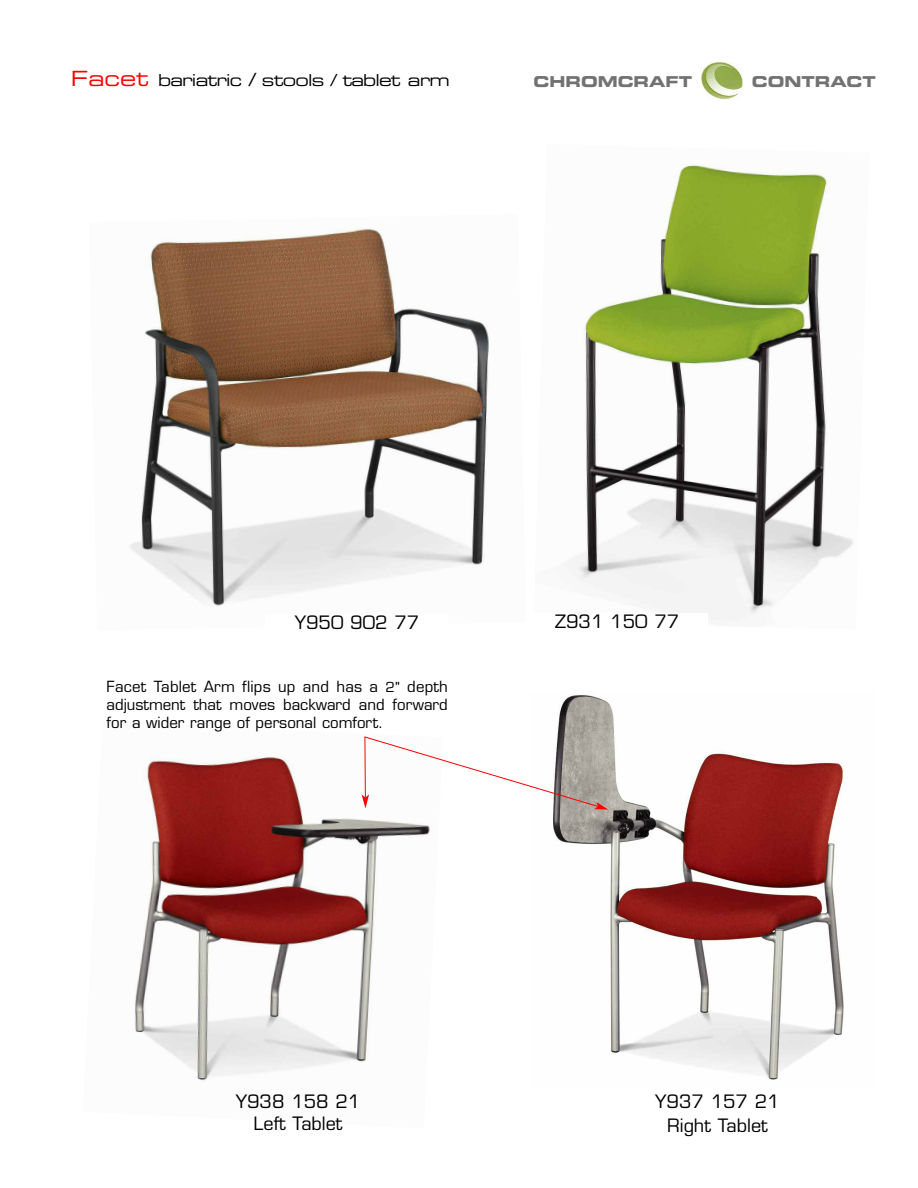
<style>
.page{position:relative;width:918px;height:1188px;background:#fff}
.page>*{position:absolute;margin:0;border:0;box-sizing:border-box;transform-origin:0 0}
.t1{font:18px/21.6px "Eurostile LT Std";color:#000;text-align:center}
.t2{font:16.5px "Eurostile LT Std Ex 2";letter-spacing:-.05em;color:#000}
.t3{font:15px/18px "Eurostile LT Std";color:#000;text-align:justify}
.t4{font:15px "Eurostile LT Std Bold Ex 2";color:#727272}
.s1{font-size:21px;color:#f00}
.s2{font-size:18px}
.s3{font-size:13.5px}
</style>
<div class="page">
<img style="left:134px;top:757px;width:296px;height:324px">
<img style="left:564px;top:164px;width:289px;height:457px">
<div style="left:526px;top:613px;width:182px;height:56px;background:#fff"></div>
<img style="left:702px;top:62px;width:40px;height:37px">
<img style="left:553px;top:695px;width:291px;height:385px">
<svg style="left:362px;top:736px;width:246px;height:74px"></svg>
<img style="left:130px;top:228px;width:359px;height:378px">
<p class="t2" style="left:71px;top:69px;width:381px"><span class="s1">Facet</span> bariatric <span class="s2">/</span> stools / tablet arm</p>
<p class="t4" style="left:534px;top:71px;width:160px">CHROMCRAFT</p>
<p class="t4" style="left:752px;top:72px;width:126px">CONTRACT</p>
<p class="t1" style="left:295px;top:612px;width:126px">Y950 902 77</p>
<p class="t3" style="left:107px;top:677px;width:343px">Facet Tablet Arm flips up and has a <span class="s3">2"</span> depth adjustment that moves backward and forward for a wider range of personal comfort.</p>
<p class="t1" style="left:555px;top:611px;width:126px">Z931 150 77</p>
<p class="t1" style="left:236px;top:1091px;width:126px">Y938 158 21<br>Left Tablet</p>
<p class="t1" style="left:655px;top:1090px;width:126px;line-height:23.9px">Y937 157 21<br>Right Tablet</p>
</div>
